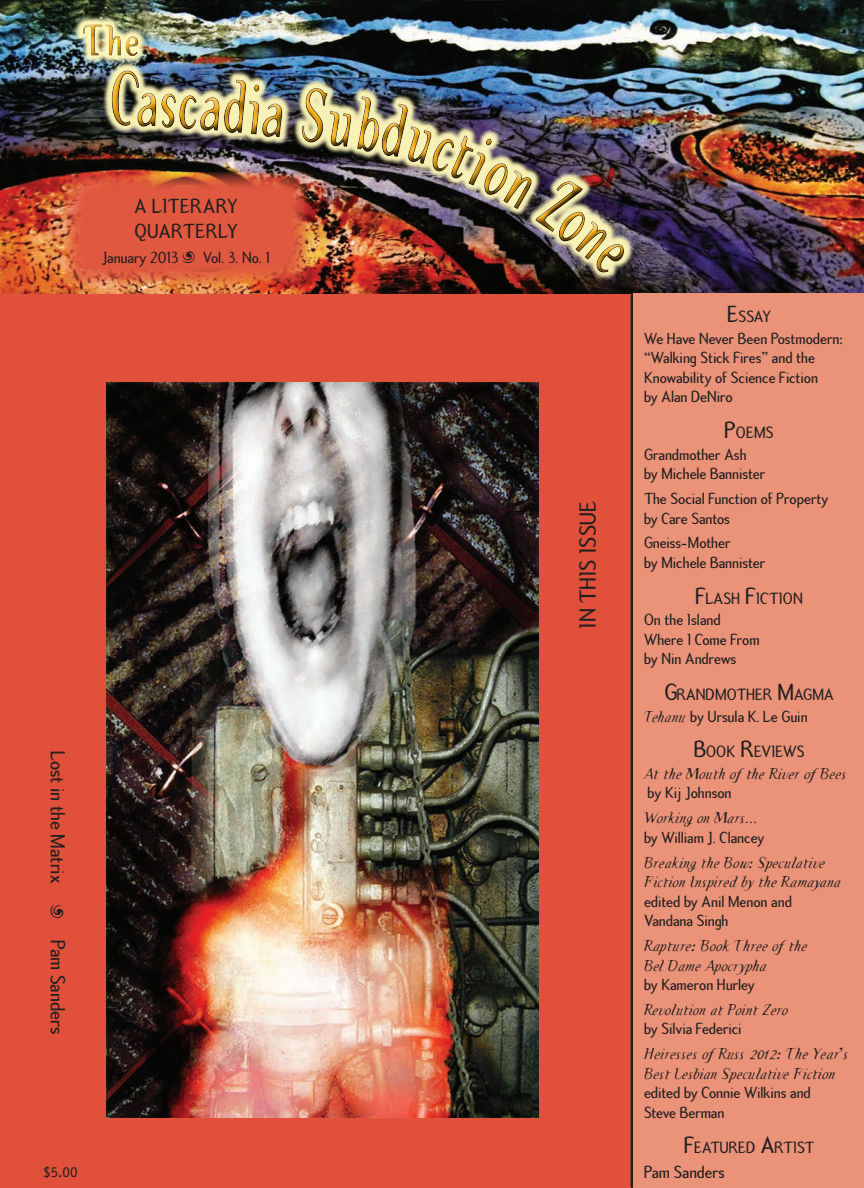
<style>
.page{position:relative;width:864px;height:1188px;background:#fff}
.page>*{position:absolute;margin:0;border:0;box-sizing:border-box;transform-origin:0 0}
.t1{font:45px "Tema Cantante";color:#f8af18;scale:.8 1}
.t2{font:24px "Tema Cantante Sans";letter-spacing:.01em;color:#231f20}
.t3{font:21px "Tema Cantante Sans";letter-spacing:.01em;color:#231f20}
.t4{font:21px/25.2px "Tema Cantante Sans";letter-spacing:.035em;color:#231f20}
.t5{font:18px "Tema Cantante Sans";color:#231f20}
.t6{font:16.8px "Tema Cantante Sans";color:#231f20}
.t7{font:16.5px/19.5px "Tema Cantante Sans";color:#231f20}
.t8{font:italic 16.5px/19.5px "Tema Cantante";letter-spacing:-.005em;color:#231f20}
.t9{font:15px "Officina Sans LT";color:#231f20}
.s1{font-family:"Swirlies"}
.s2{font-family:"Swirlies";font-size:18px}
.s3{font-size:24px}
.s4{font-family:"Tema Cantante";font-style:italic}
.s5{font-size:21px}
</style>
<div class="page">
<div style="left:0;top:294px;width:864px;height:894px;background:#e0503b"></div>
<img style="left:0;top:0;width:864px;height:294px">
<hr style="left:631px;top:295px;width:3px;height:891px;background:#231f20">
<div style="left:633px;top:294px;width:231px;height:894px;background:#ea9378"></div>
<svg style="left:73px;top:15px;width:6px;height:50px"></svg>
<div style="left:79px;top:13px;width:68px;height:50px;background:#fff;opacity:.75"></div>
<svg style="left:79px;top:19px;width:70px;height:48px"></svg>
<img style="left:85px;top:32px;width:569px;height:140px">
<img style="left:93px;top:40px;width:563px;height:249px">
<svg style="left:65px;top:172px;width:242px;height:113px;background:#da5a3e"></svg>
<img style="left:106px;top:382px;width:432px;height:736px">
<img style="left:111px;top:70px;width:172px;height:67px">
<img style="left:301px;top:87px;width:326px;height:188px">
<h1 class="t1" style="left:83px;top:13px;width:72px">The</h1>
<p class="t4" style="left:134px;top:193px;width:105px">A Literary<br>Quarterly</p>
<p class="t7" style="left:102px;top:248px;width:170px">January 2013 <span class="s1">X</span> Vol. 3. No. 1</p>
<p class="t3" style="left:71px;top:751px;width:284px;rotate:90deg">Lost in the Matrix <span class="s2">X</span> Pam Sanders</p>
<p class="t9" style="left:43px;top:1163px;width:36px">$5.00</p>
<h2 class="t2" style="left:573px;top:629px;width:129px;rotate:-90deg">in this issue</h2>
<p class="t6" style="left:727px;top:306px;width:45px"><span class="s3">E</span>SSAY</p>
<p class="t7" style="left:644px;top:328px;width:200px">We Have Never Been Postmodern: “Walking Stick Fires” and the<br>Knowability of Science Fiction<br>by Alan DeNiro</p>
<p class="t6" style="left:725px;top:422px;width:51px"><span class="s3">P</span>OEMS</p>
<p class="t7" style="left:644px;top:444px;width:123px">Grandmother Ash<br>by Michele Bannister</p>
<p class="t7" style="left:644px;top:488px;width:186px">The Social Function of Property by Care Santos</p>
<p class="t7" style="left:644px;top:533px;width:123px">Gneiss-Mother<br>by Michele Bannister</p>
<p class="t6" style="left:696px;top:587px;width:109px"><span class="s3">F</span>LASH <span class="s3">F</span>ICTION</p>
<p class="t7" style="left:644px;top:610px;width:117px">On the Island<br>Where I Come From by Nin Andrews</p>
<p class="t6" style="left:664px;top:684px;width:171px"><span class="s3">G</span>RANDMOTHER <span class="s3">M</span>AGMA</p>
<p class="t7" style="left:644px;top:706px;width:165px"><span class="s4">Tehanu</span> by Ursula K. Le Guin</p>
<p class="t6" style="left:694px;top:741px;width:112px"><span class="s3">B</span>OOK <span class="s3">R</span>EVIEWS</p>
<p class="t8" style="left:644px;top:763px;width:204px">At the Mouth of the River of Bees</p>
<p class="t7" style="left:648px;top:783px;width:85px">by Kij Johnson</p>
<p class="t8" style="left:644px;top:808px;width:114px">Working on Mars…</p>
<p class="t7" style="left:644px;top:827px;width:122px">by William J. Clancey</p>
<p class="t8" style="left:644px;top:852px;width:199px">Breaking the Bow: Speculative<br>Fiction Inspired by the Ramayana</p>
<p class="t7" style="left:644px;top:891px;width:149px">edited by Anil Menon and<br>Vandana Singh</p>
<p class="t8" style="left:644px;top:936px;width:165px">Rapture: Book Three of the<br>Bel Dame Apocrypha</p>
<p class="t7" style="left:644px;top:974px;width:112px">by Kameron Hurley</p>
<p class="t8" style="left:644px;top:1000px;width:146px">Revolution at Point Zero</p>
<p class="t7" style="left:644px;top:1019px;width:99px">by Silvia Federici</p>
<p class="t8" style="left:644px;top:1044px;width:206px">Heiresses of Russ <span class="s5">2012</span>: The Year’s<br>Best Lesbian Speculative Fiction</p>
<p class="t7" style="left:644px;top:1083px;width:168px">edited by Connie Wilkins and<br>Steve Berman</p>
<p class="t6" style="left:684px;top:1137px;width:132px"><span class="s3">F</span>EATURED <span class="s3">A</span>RTIST</p>
<p class="t5" style="left:644px;top:1161px;width:82px">Pam Sanders</p>
</div>
